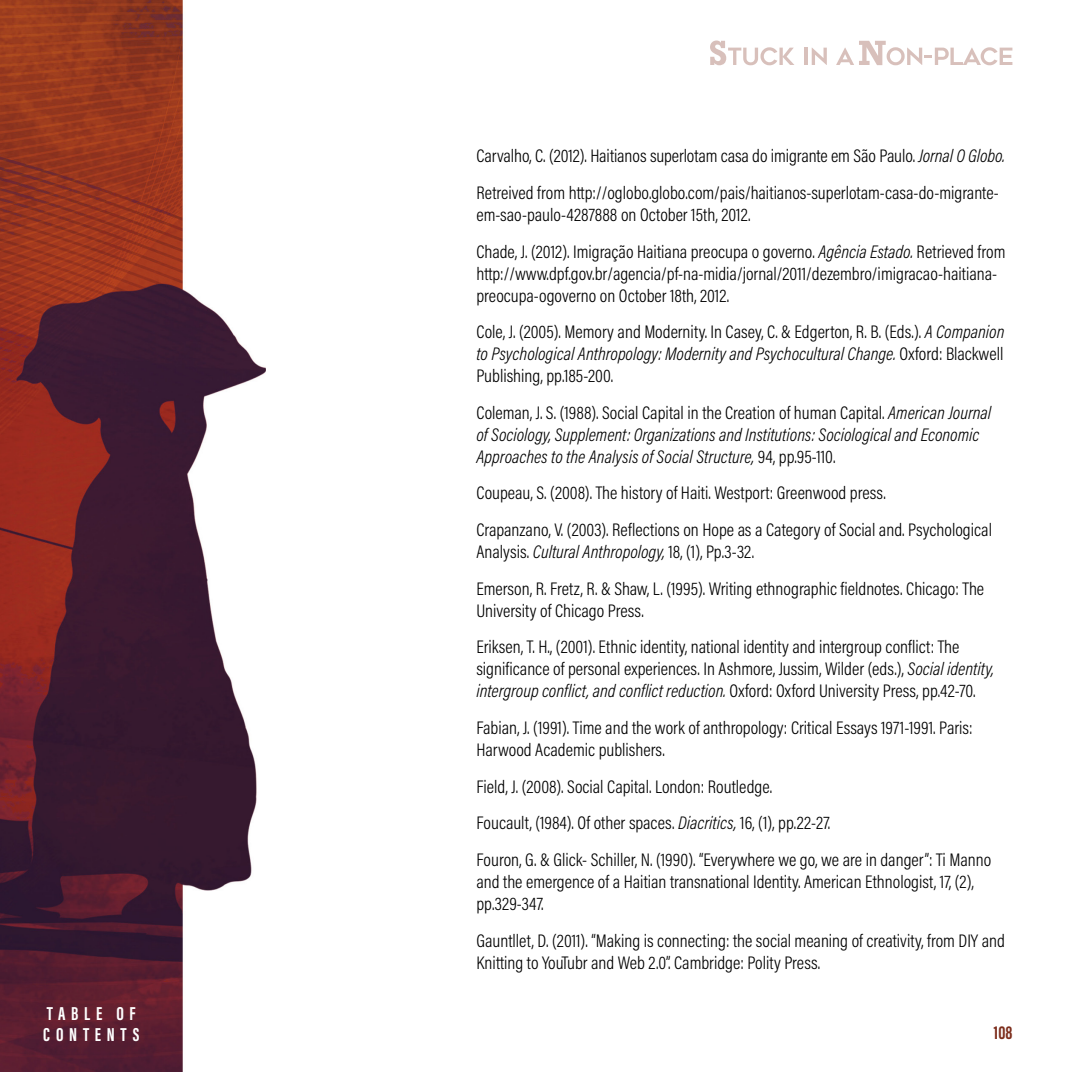
<style>
.page{position:relative;width:1072px;height:1072px;background:#fff}
.page>*{position:absolute;margin:0;border:0;box-sizing:border-box;transform-origin:0 0}
.t1{font:700 19.25px/21px "Acumin Pro Extra Cond";letter-spacing:.3em;color:#fff}
.t2{font:700 19.25px "Acumin Pro Extra Cond";color:#7d2e1d}
.t3{font:300 18.38px/36.8px "Acumin Pro Cond";color:#000}
.t4{font:italic 300 18.38px/21.9px "Acumin Pro Cond";color:#000}
.s1{font-style:italic}
.s2{font-style:normal}
</style>
<div class="page">
<img style="left:0;top:0;width:266px;height:1071px">
<svg style="left:710px;top:40px;width:84px;height:25px"></svg>
<hr style="left:804px;top:48px;width:4px;height:17px;background:#d8c0bb">
<svg style="left:811px;top:48px;width:15px;height:17px"></svg>
<svg style="left:836px;top:41px;width:176px;height:24px"></svg>
<p class="t1" style="left:43px;top:1003px;width:97px">TABLE OF<br>CONTENTS</p>
<p class="t3" style="left:476px;top:137px;width:530px">Carvalho, C. (2012). Haitianos superlotam casa do imigrante em São Paulo. <span class="s1">Jornal O Globo.<br></span>Retreived from http://oglobo.globo.com/pais/haitianos-superlotam-casa-do-migrante-</p>
<p class="t3" style="left:476px;top:196px;width:530px">em-sao-paulo-4287888 on October 15th, 2012.<br>Chade, J. (2012). Imigração Haitiana preocupa o governo. <span class="s1">Agência Estado.</span> Retrieved from</p>
<p class="t3" style="left:476px;top:262px;width:522px;line-height:21.9px">http://www.dpf.gov.br/agencia/pf-na-midia/jornal/2011/dezembro/imigracao-haitiana&shy;preocupa-ogoverno on October 18th, 2012.</p>
<p class="t3" style="left:476px;top:321px;width:529px;line-height:21.9px;text-align:justify">Cole, J. (2005). Memory and Modernity. In Casey, C. &amp; Edgerton, R. B. (Eds.). <span class="s1">A Companion to Psychological Anthropology: Modernity and Psychocultural Change.</span> Oxford: Blackwell Publishing, pp.185-200.</p>
<p class="t4" style="left:476px;top:401px;width:516px"><span class="s2">Coleman, J. S. (1988). Social Capital in the Creation of human Capital.</span> American Journal of Sociology, Supplement: Organizations and Institutions: Sociological and Economic<br>Approaches to the Analysis of Social Structure, <span class="s2">94, pp.95-110.</span></p>
<p class="t3" style="left:476px;top:474px;width:517px">Coupeau, S. (2008). The history of Haiti. Westport: Greenwood press.<br>Crapanzano, V. (2003). Reflections on Hope as a Category of Social and. Psychological</p>
<p class="t3" style="left:476px;top:533px;width:509px">Analysis. <span class="s1">Cultural Anthropology,</span> 18, (1), Pp.3-32.<br>Emerson, R. Fretz, R. &amp; Shaw, L. (1995). Writing ethnographic fieldnotes. Chicago: The</p>
<p class="t3" style="left:476px;top:591px;width:484px">University of Chicago Press.<br>Eriksen, T. H., (2001). Ethnic identity, national identity and intergroup conflict: The</p>
<p class="t3" style="left:476px;top:657px;width:519px;line-height:21.9px">significance of personal experiences. In Ashmore, Jussim, Wilder (eds.), <span class="s1">Social identity, intergroup conflict, and conflict reduction.</span> Oxford: Oxford University Press, pp.42-70.</p>
<p class="t3" style="left:476px;top:716px;width:497px;line-height:21.9px">Fabian, J. (1991). Time and the work of anthropology: Critical Essays 1971-1991. Paris:<br>Harwood Academic publishers.</p>
<p class="t3" style="left:476px;top:767px;width:516px">Field, J. (2008). Social Capital. London: Routledge.<br>Foucault, (1984). Of other spaces. <span class="s1">Diacritics,</span> 16, (1), pp.22-27.<br>Fouron, G. &amp; Glick- Schiller, N. (1990). “Everywhere we go, we are in danger”: Ti Manno</p>
<p class="t3" style="left:476px;top:870px;width:499px;line-height:21.9px">and the emergence of a Haitian transnational Identity. American Ethnologist, 17, (2), pp.329-347.</p>
<p class="t3" style="left:476px;top:929px;width:530px;line-height:21.9px">Gauntllet, D. (2011). “Making is connecting: the social meaning of creativity, from DIY and<br>Knitting to YouTubr and Web 2.0”. Cambridge: Polity Press.</p>
<p class="t2" style="left:993px;top:1020px;width:20px">108</p>
</div>
